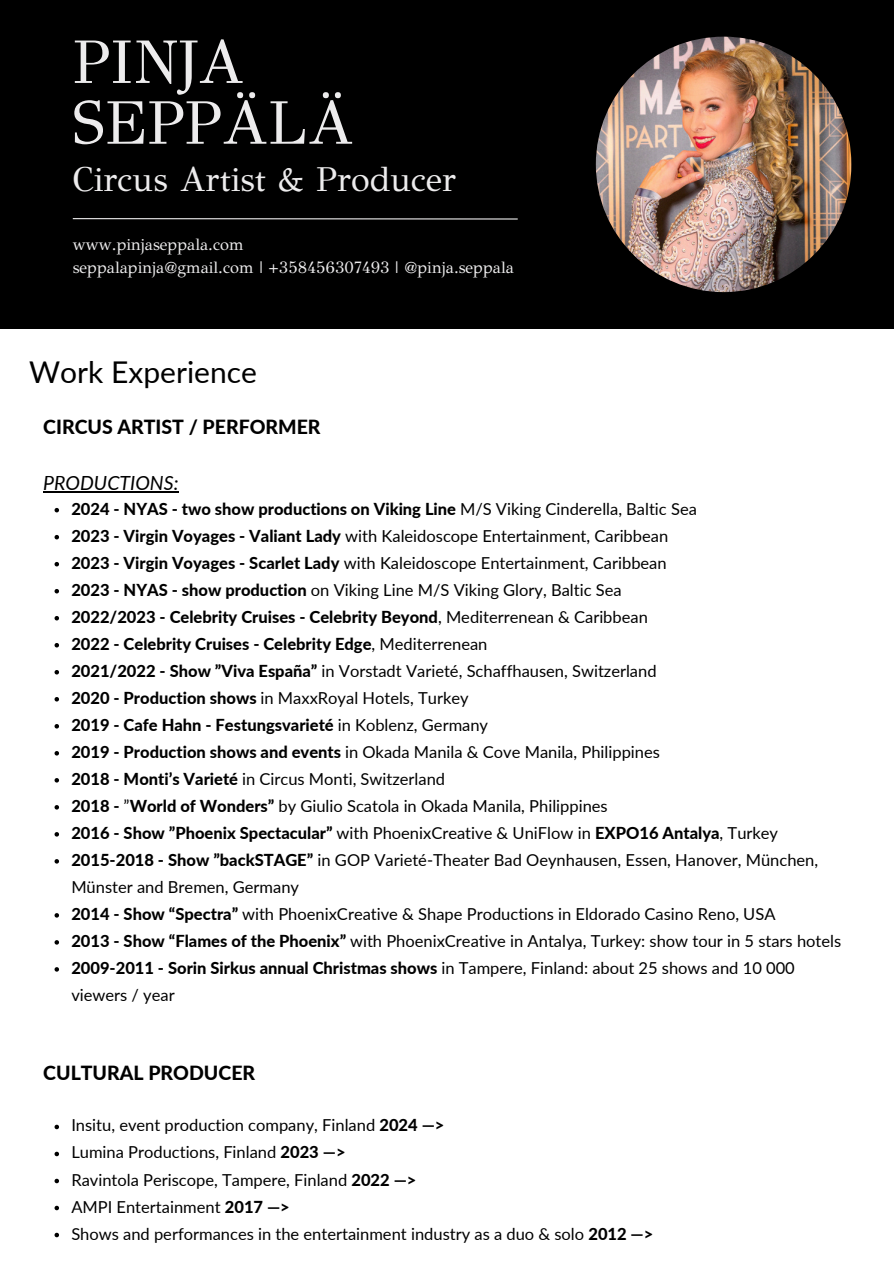
<style>
.page{position:relative;width:894px;height:1264px;background:#fff}
.page>*{position:absolute;margin:0;border:0;box-sizing:border-box;transform-origin:0 0}
.t1{font:61.5px/60.8px "GFS Didot";color:#edeced}
.t2{font:34.5px "GFS Didot";color:#edeced}
.t3{font:30px "Lato";color:#000}
.t4{font:800 19.5px "Lato";color:#000}
.t5{font:italic 19.5px "Lato";color:#000}
.t6{font:16.5px/27px "Lato";color:#000}
.t7{font:800 16.5px "Lato";color:#000}
.t8{font:16.5px "GFS Didot";color:#edeced}
.s1{font-weight:400}
.s2{font-weight:800}
</style>
<div class="page">
<div style="left:0;top:0;width:893px;height:328px;background:#000"></div>
<img style="left:595px;top:37px;width:256px;height:255px;border-radius:50%">
<hr style="left:73px;top:218px;width:444px;height:1px;background:#edeced">
<hr style="left:43px;top:491px;width:135px;height:1px;background:#000">
<svg style="left:54px;top:508px;width:5px;height:4px"></svg>
<svg style="left:54px;top:535px;width:5px;height:4px"></svg>
<svg style="left:54px;top:562px;width:5px;height:4px"></svg>
<svg style="left:54px;top:589px;width:5px;height:4px"></svg>
<svg style="left:54px;top:616px;width:5px;height:4px"></svg>
<svg style="left:54px;top:643px;width:5px;height:4px"></svg>
<svg style="left:54px;top:670px;width:5px;height:4px"></svg>
<svg style="left:54px;top:697px;width:5px;height:4px"></svg>
<svg style="left:54px;top:724px;width:5px;height:4px"></svg>
<svg style="left:54px;top:751px;width:5px;height:4px"></svg>
<svg style="left:54px;top:778px;width:5px;height:4px"></svg>
<svg style="left:54px;top:805px;width:5px;height:4px"></svg>
<svg style="left:54px;top:832px;width:5px;height:4px"></svg>
<svg style="left:54px;top:859px;width:5px;height:4px"></svg>
<svg style="left:54px;top:913px;width:5px;height:4px"></svg>
<svg style="left:54px;top:940px;width:5px;height:4px"></svg>
<svg style="left:54px;top:967px;width:5px;height:4px"></svg>
<svg style="left:54px;top:1124px;width:5px;height:5px"></svg>
<svg style="left:54px;top:1151px;width:5px;height:5px"></svg>
<svg style="left:54px;top:1178px;width:5px;height:5px"></svg>
<svg style="left:54px;top:1205px;width:5px;height:5px"></svg>
<svg style="left:54px;top:1232px;width:5px;height:5px"></svg>
<p class="t1" style="left:73px;top:32px;width:282px">PINJA<br>SEPPÄLÄ</p>
<p class="t2" style="left:73px;top:158px;width:385px">Circus Artist &amp; Producer</p>
<p class="t8" style="left:73px;top:235px;width:172px">www.pinjaseppala.com</p>
<p class="t8" style="left:73px;top:257px;width:442px">seppalapinja@gmail.com | +358456307493 | @pinja.seppala</p>
<p class="t3" style="left:29px;top:353px;width:229px">Work Experience</p>
<h2 class="t4" style="left:43px;top:414px;width:279px">CIRCUS ARTIST / PERFORMER</h2>
<p class="t5" style="left:43px;top:470px;width:137px">PRODUCTIONS:</p>
<p class="t7" style="left:71px;top:498px;width:627px">2024 - NYAS - two show productions on Viking Line <span class="s1">M/S Viking Cinderella, Baltic Sea</span></p>
<p class="t6" style="left:71px;top:522px;width:598px"><span class="s2">2023 - Virgin Voyages - Valiant Lady</span> with Kaleidoscope Entertainment, Caribbean</p>
<h3 class="t6" style="left:71px;top:549px;width:596px"><span class="s2">2023 - Virgin Voyages - Scarlet Lady</span> with Kaleidoscope Entertainment, Caribbean</h3>
<h4 class="t6" style="left:71px;top:576px;width:551px"><span class="s2">2023 - NYAS - show production</span> on Viking Line M/S Viking Glory, Baltic Sea</h4>
<h5 class="t7" style="left:71px;top:606px;width:578px">2022/2023 - Celebrity Cruises - Celebrity Beyond<span class="s1">, Mediterrenean &amp; Caribbean</span></h5>
<p class="t7" style="left:71px;top:633px;width:417px">2022 - Celebrity Cruises - Celebrity Edge<span class="s1">, Mediterrenean</span></p>
<p class="t6" style="left:71px;top:657px;width:586px"><span class="s2">2021/2022 - Show ”Viva España”</span> in Vorstadt Varieté, Schaffhausen, Switzerland</p>
<p class="t6" style="left:71px;top:684px;width:398px"><span class="s2">2020 - Production shows</span> in MaxxRoyal Hotels, Turkey</p>
<p class="t7" style="left:71px;top:714px;width:418px">2019 - Cafe Hahn - Festungsvarieté <span class="s1">in Koblenz, Germany</span></p>
<p class="t6" style="left:71px;top:738px;width:590px"><span class="s2">2019 - Production shows and events</span> in Okada Manila &amp; Cove Manila, Philippines</p>
<p class="t6" style="left:71px;top:765px;width:375px"><span class="s2">2018 - Monti’s Varieté</span> in Circus Monti, Switzerland</p>
<p class="t6" style="left:71px;top:792px;width:537px"><span class="s2">2018 -</span> ”<span class="s2">World of Wonders”</span> by Giulio Scatola in Okada Manila, Philippines</p>
<p class="t7" style="left:71px;top:822px;width:708px">2016 - Show ”Phoenix Spectacular” <span class="s1">with PhoenixCreative &amp; UniFlow in</span> EXPO16 Antalya<span class="s1">, Turkey</span></p>
<p class="t6" style="left:71px;top:846px;width:748px"><span class="s2">2015-2018 - Show ”backSTAGE”</span> in GOP Varieté-Theater Bad Oeynhausen, Essen, Hanover, München,<br>Münster and Bremen, Germany</p>
<p class="t6" style="left:71px;top:900px;width:705px"><span class="s2">2014 - Show “Spectra”</span> with PhoenixCreative &amp; Shape Productions in Eldorado Casino Reno, USA</p>
<p class="t6" style="left:71px;top:927px;width:771px"><span class="s2">2013 - Show “Flames of the Phoenix”</span> with PhoenixCreative in Antalya, Turkey: show tour in 5 stars hotels</p>
<p class="t6" style="left:71px;top:954px;width:724px"><span class="s2">2009-2011 - Sorin Sirkus annual Christmas shows</span> in Tampere, Finland: about 25 shows and 10 000 viewers / year</p>
<p class="t4" style="left:43px;top:1060px;width:213px">CULTURAL PRODUCER</p>
<p class="t6" style="left:71px;top:1111px;width:374px">Insitu, event production company, Finland <span class="s2">2024 —&gt;</span></p>
<p class="t6" style="left:71px;top:1138px;width:276px">Lumina Productions, Finland <span class="s2">2023 —&gt;</span></p>
<p class="t6" style="left:71px;top:1165px;width:346px">Ravintola Periscope, Tampere, Finland <span class="s2">2022 —&gt;</span></p>
<p class="t6" style="left:71px;top:1192px;width:220px">AMPI Entertainment <span class="s2">2017 —&gt;</span></p>
<h4 class="t6" style="left:71px;top:1219px;width:583px">Shows and performances in the entertainment industry as a duo &amp; solo <span class="s2">2012 —&gt;</span></h4>
</div>
